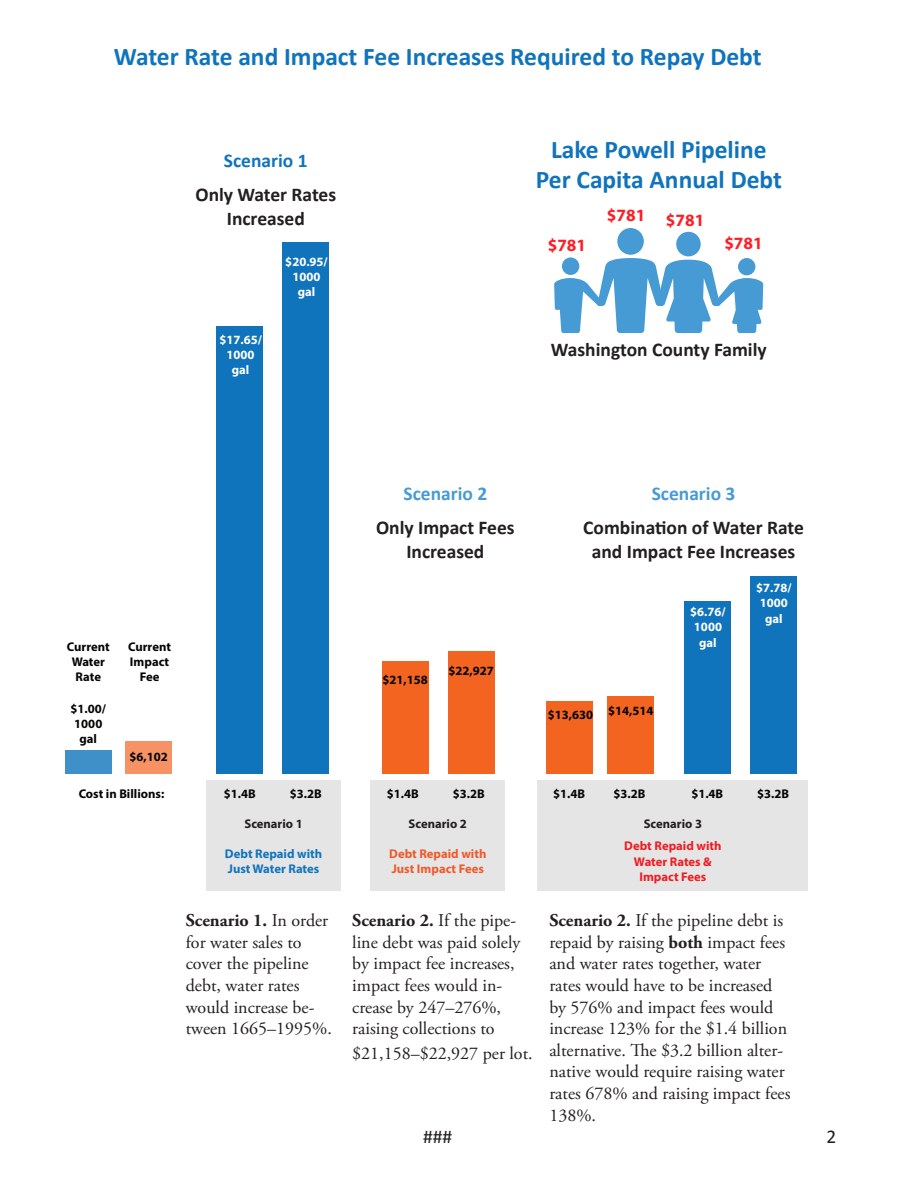
<style>
.page{position:relative;width:918px;height:1188px;background:#fff}
.page>*{position:absolute;margin:0;border:0;box-sizing:border-box;transform-origin:0 0}
.t1{font:700 25.5px/30.6px "Calibri";color:#1074bc;text-align:center}
.t2{font:700 19.5px/34.2px "Calibri";color:#231f20;text-align:center}
.t3{font:19.5px "Calibri";color:#231f20}
.t4{font:18px/21.6px "Adobe Garamond Pro";color:#231f20}
.t5{font:700 17.25px "Myriad Pro";color:#ff1d25}
.t6{font:700 12.6px/15.1px "Myriad Pro";color:#050504;text-align:center}
.t7{font:700 12.6px/15.1px "Myriad Pro";color:#fff;text-align:center}
.t8{font:700 12.6px/15.1px "Myriad Pro";color:#ee1d23;text-align:center}
.t9{font:700 12.6px/15.1px "Myriad Pro";color:#1074bc}
.t10{font:700 12.6px/15.1px "Myriad Pro";color:#f15929}
.t11{font:700 12.6px "Myriad Pro";color:#231f20}
.s1{color:#1074bc}
.s2{color:#469bd5}
.s3{font-weight:700}
</style>
<div class="page">
<div style="left:65px;top:750px;width:46px;height:24px;background:#3f8fc9"></div>
<div style="left:750px;top:576px;width:46px;height:198px;background:#1074bc"></div>
<div style="left:684px;top:601px;width:46px;height:173px;background:#1074bc"></div>
<div style="left:217px;top:326px;width:46px;height:448px;background:#1074bc"></div>
<div style="left:283px;top:242px;width:46px;height:532px;background:#1074bc"></div>
<div style="left:537px;top:781px;width:271px;height:110px;background:#e5e5e6"></div>
<div style="left:126px;top:741px;width:46px;height:33px;background:#f69264"></div>
<div style="left:607px;top:696px;width:46px;height:78px;background:#f36421"></div>
<div style="left:547px;top:701px;width:46px;height:73px;background:#f36421"></div>
<div style="left:382px;top:661px;width:47px;height:113px;background:#f36421"></div>
<div style="left:448px;top:652px;width:47px;height:122px;background:#f36421"></div>
<div style="left:206px;top:781px;width:135px;height:110px;background:#e5e5e6"></div>
<div style="left:370px;top:781px;width:135px;height:110px;background:#e5e5e6"></div>
<svg style="left:554px;top:228px;width:209px;height:105px"></svg>
<p class="t1" style="left:114px;top:41px;width:649px">Water Rate and Impact Fee Increases Required to Repay Debt</p>
<p class="t2" style="left:195px;top:144px;width:142px"><span class="s1">Scenario 1<br></span>Only Water Rates</p>
<p class="t2" style="left:227px;top:201px;width:80px">Increased</p>
<p class="t7" style="left:219px;top:332px;width:44px">$17.65/<br>1000 gal</p>
<p class="t7" style="left:285px;top:254px;width:44px">$20.95/<br>1000 gal</p>
<p class="t1" style="left:536px;top:134px;width:248px">Lake Powell Pipeline<br>Per Capita Annual Debt</p>
<p class="t5" style="left:548px;top:234px;width:40px">$781</p>
<p class="t5" style="left:607px;top:206px;width:99px">$781 $781</p>
<p class="t5" style="left:724px;top:232px;width:40px">$781</p>
<p class="t2" style="left:551px;top:333px;width:217px">Washington County Family</p>
<p class="t6" style="left:67px;top:638px;width:44px">Current<br>Water<br>Rate</p>
<p class="t6" style="left:71px;top:701px;width:37px">$1.00/<br>1000 gal</p>
<p class="t6" style="left:128px;top:638px;width:44px">Current<br>Impact<br>Fee</p>
<p class="t6" style="left:130px;top:749px;width:40px">$6,102</p>
<p class="t6" style="left:79px;top:786px;width:87px">Cost in Billions:</p>
<p class="t6" style="left:224px;top:786px;width:33px">$1.4B</p>
<p class="t6" style="left:290px;top:786px;width:33px">$3.2B</p>
<p class="t2" style="left:376px;top:477px;width:140px"><span class="s2">Scenario 2<br></span>Only Impact Fees</p>
<p class="t2" style="left:406px;top:534px;width:80px">Increased</p>
<p class="t6" style="left:382px;top:671px;width:47px">$21,158</p>
<p class="t6" style="left:448px;top:662px;width:47px">$22,927</p>
<p class="t2" style="left:583px;top:477px;width:222px"><span class="s2">Scenario 3<br></span>Combination of Water Rate</p>
<p class="t2" style="left:592px;top:534px;width:205px">and Impact Fee Increases</p>
<p class="t6" style="left:548px;top:707px;width:47px">$13,630</p>
<p class="t6" style="left:608px;top:703px;width:47px">$14,514</p>
<p class="t7" style="left:690px;top:604px;width:37px">$6.76/<br>1000 gal</p>
<p class="t7" style="left:756px;top:580px;width:37px">$7.78/<br>1000 gal</p>
<p class="t6" style="left:387px;top:786px;width:33px">$1.4B</p>
<p class="t6" style="left:453px;top:786px;width:33px">$3.2B</p>
<p class="t6" style="left:553px;top:786px;width:33px">$1.4B</p>
<p class="t6" style="left:613px;top:786px;width:33px">$3.2B</p>
<p class="t6" style="left:691px;top:786px;width:33px">$1.4B</p>
<p class="t6" style="left:757px;top:786px;width:33px">$3.2B</p>
<p class="t11" style="left:244px;top:816px;width:60px">Scenario 1</p>
<p class="t11" style="left:409px;top:816px;width:60px">Scenario 2</p>
<p class="t11" style="left:644px;top:816px;width:60px">Scenario 3</p>
<p class="t9" style="left:225px;top:846px;width:99px">Debt Repaid with<br>Just Water Rates</p>
<p class="t10" style="left:389px;top:846px;width:99px">Debt Repaid with<br>Just Impact Fees</p>
<p class="t4" style="left:186px;top:910px;width:148px"><span class="s3">Scenario 1.</span> In order for water sales to cover the pipeline debt, water rates would increase be&shy;tween 1665–1995%.</p>
<p class="t4" style="left:352px;top:910px;width:170px"><span class="s3">Scenario 2.</span> If the pipe&shy;line debt was paid solely by impact fee increases, impact fees would in&shy;crease by 247–276%, raising collections to</p>
<p class="t4" style="left:352px;top:1043px;width:182px">$21,158–$22,927 per lot.</p>
<p class="t3" style="left:423px;top:1124px;width:31px">###</p>
<p class="t8" style="left:624px;top:838px;width:99px">Debt Repaid with<br>Water Rates &amp;<br>Impact Fees</p>
<p class="t4" style="left:549px;top:910px;width:243px"><span class="s3">Scenario 2.</span> If the pipeline debt is repaid by raising <span class="s3">both</span> impact fees and water rates together, water rates would have to be increased by 576% and impact fees would increase 123% for the $1.4 billion alternative. The $3.2 billion alter&shy;native would require raising water rates 678% and raising impact fees<br>138%.</p>
<p class="t3" style="left:827px;top:1124px;width:11px">2</p>
</div>
